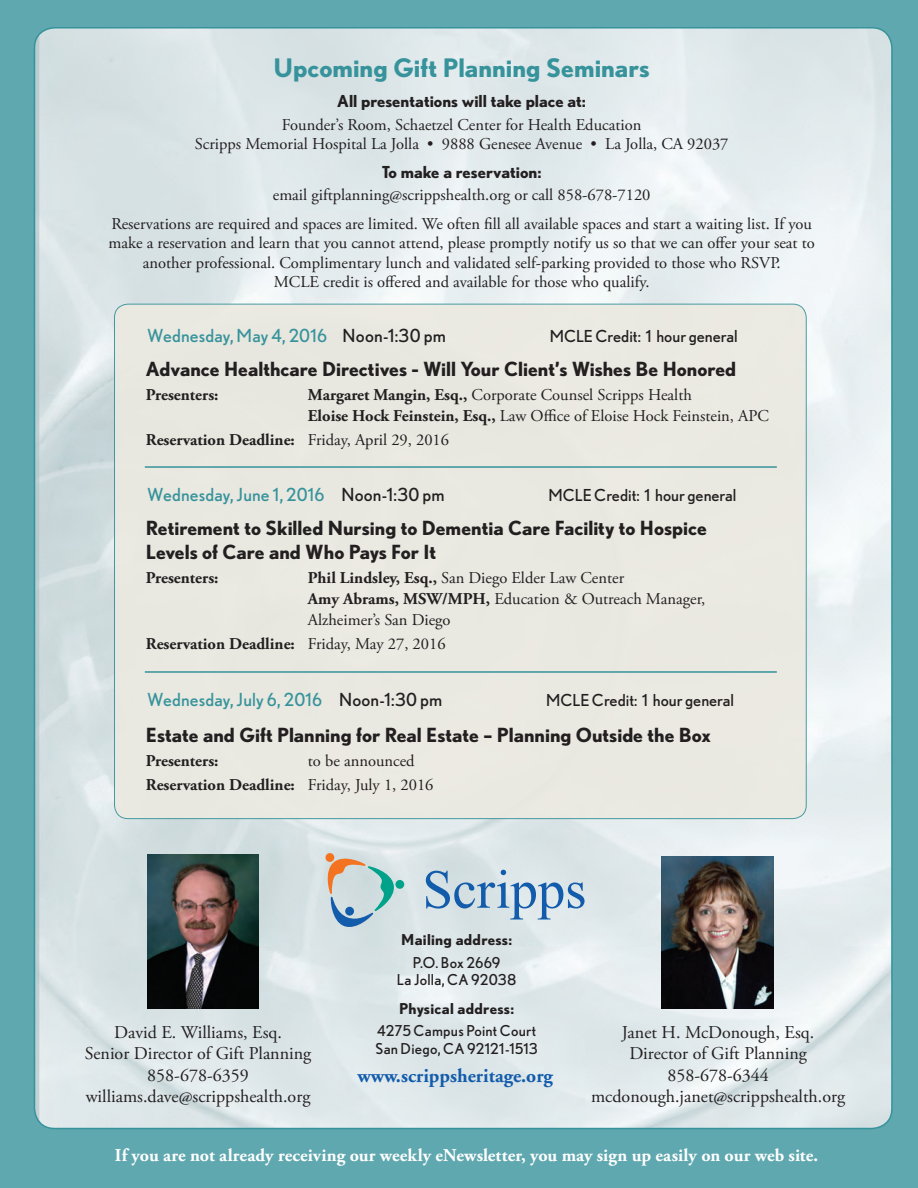
<style>
.page{position:relative;width:918px;height:1188px;background:#5fa8af}
.page>*{position:absolute;margin:0;border:0;box-sizing:border-box;transform-origin:0 0}
.t1{font:700 25.5px "Nobel";color:#37939b}
.t2{font:700 19.5px/24px "Nobel";color:#231f20}
.t3{font:700 19.5px "Adobe Garamond";color:#135cab}
.t4{font:18px "Adobe Garamond Pro";color:#231f20}
.Subhead_2{font:18px "Nobel";letter-spacing:.01em;color:#37939b}
.body_after_indent{font:700 18px "Adobe Garamond Pro";letter-spacing:.005em;color:#fff}
.t5{font:16.5px/19.5px "Adobe Garamond Pro";color:#231f20;text-align:center}
.t6{font:700 16.5px "Adobe Garamond Pro";color:#231f20}
.Subhead_2-2{font:16.5px "Nobel";color:#231f20}
.t7{font:700 16.5px "Nobel";color:#231f20}
.Subhead_2-3{font:15px "Nobel";letter-spacing:.015em;color:#231f20}
.Subhead_2-4{font:700 15px "Nobel";letter-spacing:.02em;color:#231f20}
.s1{color:#231f20}
.s2{font-weight:700}
.s3{font-weight:400}
</style>
<div class="page">
<img style="left:34px;top:28px;width:858px;height:1101px">
<div style="left:115px;top:304px;width:691px;height:515px;background:#ebe9e1;border-radius:14px"></div>
<svg style="left:326px;top:853px;width:78px;height:74px;background:#b8c9c8"></svg>
<svg style="left:426px;top:870px;width:159px;height:50px;background:#afc6d9"></svg>
<hr style="left:145px;top:466px;width:632px;height:2px;background:#37939b">
<hr style="left:145px;top:671px;width:632px;height:2px;background:#37939b">
<img style="left:147px;top:855px;width:112px;height:153px">
<img style="left:662px;top:856px;width:112px;height:153px">
<p class="t1" style="left:274px;top:53px;width:378px">Upcoming Gift Planning Seminars</p>
<p class="t7" style="left:337px;top:92px;width:250px">All presentations will take place at:</p>
<p class="t5" style="left:282px;top:116px;width:361px">Founder’s Room, Schaetzel Center for Health Education</p>
<p class="t5" style="left:195px;top:135px;width:535px">Scripps Memorial Hospital La Jolla • 9888 Genesee Avenue • La Jolla, CA 92037</p>
<p class="t7" style="left:382px;top:162px;width:161px">To make a reservation:</p>
<p class="t5" style="left:273px;top:186px;width:379px">email giftplanning@scrippshealth.org or call 858-678-7120</p>
<p class="t5" style="left:109px;top:215px;width:708px">Reservations are required and spaces are limited. We often fill all available spaces and start a waiting list. If you make a reservation and learn that you cannot attend, please promptly notify us so that we can offer your seat to another professional. Complimentary lunch and validated self-parking provided to those who RSVP.<br>MCLE credit is offered and available for those who qualify.</p>
<p class="Subhead_2" style="left:147px;top:325px;width:300px">Wednesday, May 4, 2016 <span class="s1">Noon-1:30 pm</span></p>
<p class="Subhead_2-2" style="left:550px;top:326px;width:190px">MCLE Credit: 1 hour general</p>
<p class="t2" style="left:146px;top:356px;width:592px">Advance Healthcare Directives - Will Your Client’s Wishes Be Honored</p>
<p class="t6" style="left:146px;top:385px;width:74px">Presenters:</p>
<p class="t5" style="left:308px;top:385px;width:385px"><span class="s2">Margaret Mangin, Esq.,</span> Corporate Counsel Scripps Health</p>
<p class="t5" style="left:308px;top:406px;width:463px"><span class="s2">Eloise Hock Feinstein, Esq.,</span> Law Office of Eloise Hock Feinstein, APC</p>
<p class="t6" style="left:146px;top:430px;width:305px">Reservation Deadline: <span class="s3">Friday, April 29, 2016</span></p>
<p class="Subhead_2" style="left:147px;top:484px;width:299px">Wednesday, June 1, 2016 <span class="s1">Noon-1:30 pm</span></p>
<p class="Subhead_2-2" style="left:548px;top:486px;width:190px">MCLE Credit: 1 hour general</p>
<p class="t2" style="left:146px;top:516px;width:563px">Retirement to Skilled Nursing to Dementia Care Facility to Hospice<br>Levels of Care and Who Pays For It</p>
<p class="t6" style="left:146px;top:568px;width:74px">Presenters:</p>
<p class="t5" style="left:308px;top:569px;width:318px"><span class="s2">Phil Lindsley, Esq.,</span> San Diego Elder Law Center</p>
<p class="t5" style="left:308px;top:589px;width:399px;line-height:21px;text-align:left"><span class="s2">Amy Abrams, MSW/MPH,</span> Education &amp; Outreach Manager,<br>Alzheimer’s San Diego</p>
<p class="t6" style="left:146px;top:634px;width:301px">Reservation Deadline: <span class="s3">Friday, May 27, 2016</span></p>
<p class="Subhead_2" style="left:147px;top:689px;width:296px">Wednesday, July 6, 2016 <span class="s1">Noon-1:30 pm</span></p>
<p class="Subhead_2-2" style="left:546px;top:691px;width:190px">MCLE Credit: 1 hour general</p>
<p class="t2" style="left:146px;top:722px;width:567px">Estate and Gift Planning for Real Estate – Planning Outside the Box</p>
<p class="t6" style="left:146px;top:751px;width:74px">Presenters:</p>
<p class="t5" style="left:308px;top:751px;width:108px">to be announced</p>
<p class="t6" style="left:146px;top:775px;width:289px">Reservation Deadline: <span class="s3">Friday, July 1, 2016</span></p>
<p class="t4" style="left:114px;top:1021px;width:169px">David E. Williams, Esq.</p>
<p class="t4" style="left:85px;top:1043px;width:228px">Senior Director of Gift Planning</p>
<p class="t4" style="left:147px;top:1064px;width:103px">858-678-6359</p>
<p class="t4" style="left:86px;top:1086px;width:226px">williams.dave@scrippshealth.org</p>
<p class="Subhead_2-4" style="left:401px;top:931px;width:113px">Mailing address:</p>
<p class="Subhead_2-3" style="left:413px;top:954px;width:89px">P.O. Box 2669</p>
<p class="Subhead_2-3" style="left:397px;top:971px;width:121px">La Jolla, CA 92038</p>
<p class="Subhead_2-4" style="left:399px;top:1000px;width:116px">Physical address:</p>
<p class="Subhead_2-3" style="left:377px;top:1022px;width:161px">4275 Campus Point Court</p>
<p class="Subhead_2-3" style="left:376px;top:1040px;width:164px">San Diego, CA 92121-1513</p>
<p class="t3" style="left:358px;top:1065px;width:197px">www.scrippsheritage.org</p>
<p class="t4" style="left:622px;top:1021px;width:194px">Janet H. McDonough, Esq.</p>
<p class="t4" style="left:629px;top:1043px;width:179px">Director of Gift Planning</p>
<p class="t4" style="left:667px;top:1064px;width:103px">858-678-6344</p>
<p class="t4" style="left:591px;top:1086px;width:256px">mcdonough.janet@scrippshealth.org</p>
<p class="body_after_indent" style="left:115px;top:1145px;width:705px">If you are not already receiving our weekly eNewsletter, you may sign up easily on our web site.</p>
</div>
